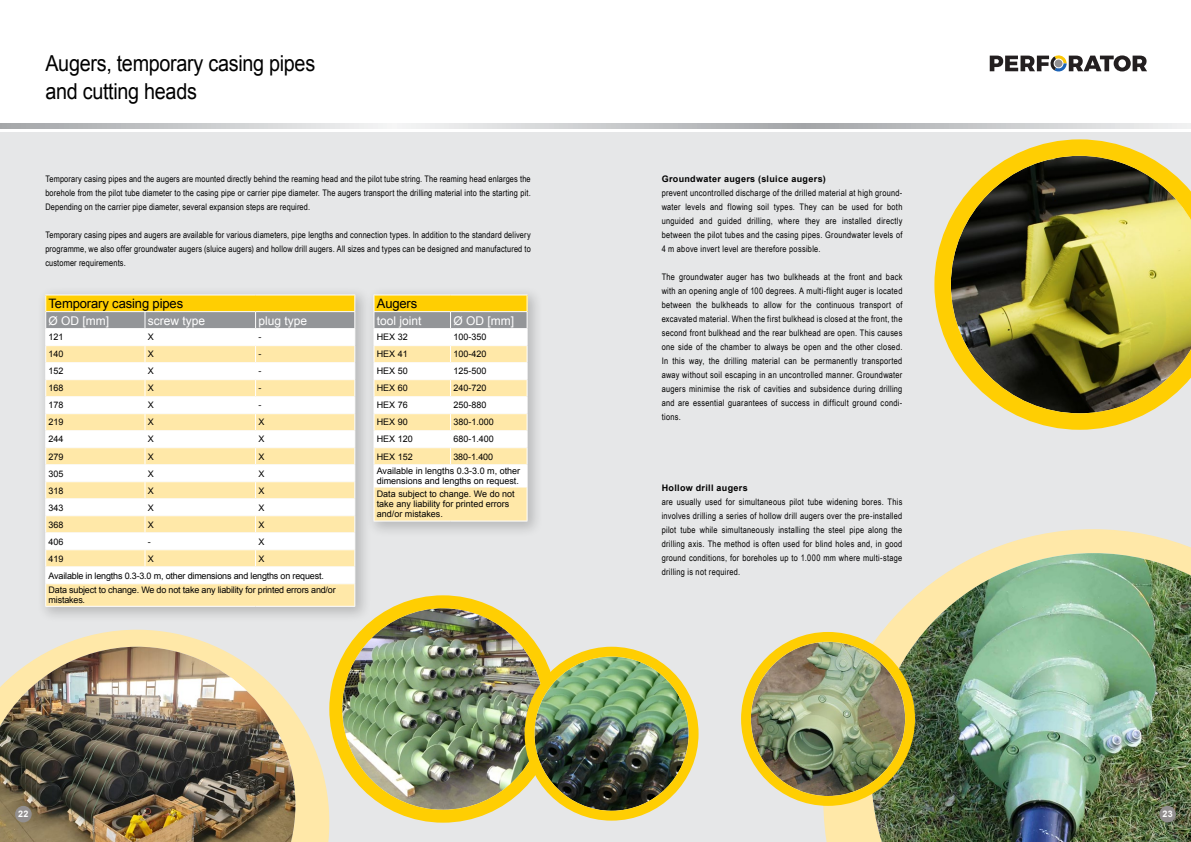
<style>
.page{position:relative;width:1191px;height:842px;background:#fff}
.page>*{position:absolute;margin:0;border:0;box-sizing:border-box;transform-origin:0 0}
.t1{font:22px/28px "Arial";letter-spacing:-.015em;color:#000;scale:.9 1}
.t2{font:13px "Arial";letter-spacing:-.01em;color:#000}
.t3{font:12px "Arial";color:#fff}
.t4{font:9px/14px "Arial Narrow";letter-spacing:.03em;color:#000;text-align:justify}
.t5{font:9px/14.7px "Arial";color:#000}
.t6{font:9px/17px "Arial";letter-spacing:-.02em;color:#000}
.t7{font:700 9px "Arial";letter-spacing:.035em;color:#000}
.t8{font:700 9px "Arial";color:#fff}
</style>
<div class="page">
<div style="left:0;top:132px;width:1191px;height:710px;background:#e6e7e8"></div>
<svg style="left:58px;top:630px;width:271px;height:212px"></svg>
<svg style="left:823px;top:529px;width:368px;height:313px"></svg>
<img style="left:0;top:647px;width:295px;height:195px">
<img style="left:871px;top:553px;width:320px;height:289px">
<div style="left:336px;top:602px;width:214px;height:214px;background:#ffce02;border-radius:50%"></div>
<img style="left:342px;top:608px;width:202px;height:202px;border-radius:101px">
<div style="left:329px;top:595px;width:227px;height:228px;border:13px solid #ffce02;border-radius:50%"></div>
<svg style="left:746px;top:637px;width:164px;height:164px;background:#fccd09"></svg>
<img style="left:751px;top:642px;width:154px;height:154px;border-radius:77px">
<div style="left:741px;top:632px;width:174px;height:174px;border:10px solid #ffce02;border-radius:50%"></div>
<svg style="left:529px;top:652px;width:164px;height:164px;background:#f8cc0b"></svg>
<img style="left:534px;top:657px;width:154px;height:154px;border-radius:77px">
<div style="left:524px;top:647px;width:174px;height:174px;border:10px solid #ffce02;border-radius:50%"></div>
<svg style="left:934px;top:139px;width:257px;height:291px"></svg>
<div style="left:37px;top:286px;width:335px;height:337px;background:#000;opacity:.2"></div>
<hr style="left:45px;top:606px;width:100px;height:1px;background:#fff">
<hr style="left:145px;top:606px;width:110px;height:1px;background:#fff">
<hr style="left:255px;top:606px;width:100px;height:1px;background:#fff">
<svg style="left:45px;top:295px;width:310px;height:311px;background:#f9edc7"></svg>
<div style="left:365px;top:286px;width:179px;height:252px;background:#000;opacity:.2"></div>
<hr style="left:373px;top:521px;width:77px;height:1px;background:#fff">
<hr style="left:450px;top:521px;width:77px;height:1px;background:#fff">
<svg style="left:373px;top:295px;width:155px;height:226px;background:#f7eac1"></svg>
<svg style="left:0;top:124px;width:1191px;height:5px;background:#caccce"></svg>
<div style="left:15px;top:806px;width:17px;height:16px;background:#928f8f;border-radius:50%"></div>
<div style="left:1159px;top:806px;width:16px;height:16px;background:#928f8f;border-radius:50%"></div>
<svg style="left:989px;top:55px;width:158px;height:17px"></svg>
<h1 class="t1" style="left:45px;top:49px;width:301px">Augers, temporary casing pipes and cutting heads</h1>
<p class="t4" style="left:45px;top:172px;width:487px">Temporary casing pipes and the augers are mounted directly behind the reaming head and the pilot tube string. The reaming head enlarges the borehole from the pilot tube diameter to the casing pipe or carrier pipe diameter. The augers transport the drilling material into the starting pit.<br>Depending on the carrier pipe diameter, several expansion steps are required.</p>
<p class="t4" style="left:45px;top:228px;width:487px">Temporary casing pipes and augers are available for various diameters, pipe lengths and connection types. In addition to the standard delivery programme, we also offer groundwater augers (sluice augers) and hollow drill augers. All sizes and types can be designed and manufactured to customer requirements.</p>
<h2 class="t2" style="left:49px;top:295px;width:136px">Temporary casing pipes</h2>
<h3 class="t3" style="left:49px;top:312px;width:62px">Ø OD [mm]</h3>
<h3 class="t3" style="left:148px;top:312px;width:59px">screw type</h3>
<h3 class="t3" style="left:258px;top:312px;width:50px">plug type</h3>
<p class="t5" style="left:49px;top:330px;width:17px">121</p>
<p class="t5" style="left:148px;top:330px;width:8px">X</p>
<p class="t5" style="left:258px;top:330px;width:4px">-</p>
<p class="t5" style="left:49px;top:347px;width:17px">140</p>
<p class="t5" style="left:148px;top:347px;width:8px">X</p>
<p class="t5" style="left:258px;top:347px;width:4px">-</p>
<p class="t5" style="left:49px;top:364px;width:17px">152</p>
<p class="t5" style="left:148px;top:364px;width:8px">X</p>
<p class="t5" style="left:258px;top:364px;width:4px">-</p>
<p class="t5" style="left:49px;top:381px;width:17px">168</p>
<p class="t5" style="left:148px;top:381px;width:8px">X</p>
<p class="t5" style="left:258px;top:381px;width:4px">-</p>
<p class="t5" style="left:49px;top:398px;width:17px">178</p>
<p class="t5" style="left:148px;top:398px;width:8px">X</p>
<p class="t5" style="left:258px;top:398px;width:4px">-</p>
<p class="t5" style="left:49px;top:415px;width:17px">219</p>
<p class="t5" style="left:148px;top:415px;width:8px">X</p>
<p class="t5" style="left:258px;top:415px;width:8px">X</p>
<p class="t5" style="left:49px;top:432px;width:17px">244</p>
<p class="t5" style="left:148px;top:432px;width:8px">X</p>
<p class="t5" style="left:258px;top:432px;width:8px">X</p>
<p class="t5" style="left:49px;top:449px;width:17px">279</p>
<p class="t5" style="left:148px;top:449px;width:8px">X</p>
<p class="t5" style="left:258px;top:449px;width:8px">X</p>
<p class="t5" style="left:49px;top:466px;width:16px">305</p>
<p class="t5" style="left:148px;top:466px;width:8px">X</p>
<p class="t5" style="left:258px;top:466px;width:8px">X</p>
<p class="t5" style="left:49px;top:483px;width:16px">318</p>
<p class="t5" style="left:148px;top:483px;width:8px">X</p>
<p class="t5" style="left:258px;top:483px;width:8px">X</p>
<p class="t5" style="left:49px;top:500px;width:16px">343</p>
<p class="t5" style="left:148px;top:500px;width:8px">X</p>
<p class="t5" style="left:258px;top:500px;width:8px">X</p>
<p class="t5" style="left:49px;top:517px;width:16px">368</p>
<p class="t5" style="left:148px;top:517px;width:8px">X</p>
<p class="t5" style="left:258px;top:517px;width:8px">X</p>
<p class="t5" style="left:49px;top:534px;width:16px">406</p>
<p class="t5" style="left:148px;top:534px;width:4px">-</p>
<p class="t5" style="left:258px;top:534px;width:8px">X</p>
<p class="t5" style="left:49px;top:551px;width:16px">419</p>
<p class="t5" style="left:148px;top:551px;width:8px">X</p>
<p class="t6" style="left:49px;top:550px;width:277px;text-indent:210px">X<br>Available in lengths 0.3-3.0 m, other dimensions and lengths on request.</p>
<p class="t6" style="left:49px;top:585px;width:289px;line-height:10px">Data subject to change. We do not take any liability for printed errors and/or mistakes.</p>
<h2 class="t2" style="left:377px;top:295px;width:42px">Augers</h2>
<h3 class="t3" style="left:377px;top:312px;width:46px">tool joint</h3>
<h3 class="t3" style="left:453px;top:312px;width:62px">Ø OD [mm]</h3>
<p class="t5" style="left:377px;top:330px;width:33px">HEX 32</p>
<p class="t5" style="left:453px;top:330px;width:35px">100-350</p>
<p class="t5" style="left:377px;top:347px;width:33px">HEX 41</p>
<p class="t5" style="left:453px;top:347px;width:35px">100-420</p>
<p class="t5" style="left:377px;top:364px;width:33px">HEX 50</p>
<p class="t5" style="left:453px;top:364px;width:35px">125-500</p>
<p class="t5" style="left:377px;top:381px;width:33px">HEX 60</p>
<p class="t5" style="left:453px;top:381px;width:35px">240-720</p>
<p class="t5" style="left:377px;top:398px;width:33px">HEX 76</p>
<p class="t5" style="left:453px;top:398px;width:35px">250-880</p>
<p class="t5" style="left:377px;top:415px;width:33px">HEX 90</p>
<p class="t5" style="left:453px;top:415px;width:42px">380-1.000</p>
<p class="t5" style="left:377px;top:432px;width:38px">HEX 120</p>
<p class="t5" style="left:453px;top:432px;width:42px">680-1.400</p>
<p class="t5" style="left:377px;top:449px;width:38px">HEX 152</p>
<p class="t5" style="left:377px;top:449px;width:145px;text-indent:77px">380-1.400<br>Available in lengths 0.3-3.0 m, other</p>
<p class="t5" style="left:377px;top:474px;width:144px;line-height:13.2px">dimensions and lengths on request.<br>Data subject to change. We do not</p>
<p class="t5" style="left:377px;top:499px;width:134px;line-height:10px">take any liability for printed errors and/or mistakes.</p>
<p class="t7" style="left:661px;top:173px;width:166px">Groundwater augers (sluice augers)</p>
<p class="t4" style="left:661px;top:186px;width:242px">prevent uncontrolled discharge of the drilled material at high ground&shy;water levels and flowing soil types. They can be used for both unguided and guided drilling, where they are installed directly between the pilot tubes and the casing pipes. Groundwater levels of 4 m above invert level are therefore possible.</p>
<p class="t4" style="left:661px;top:270px;width:242px">The groundwater auger has two bulkheads at the front and back with an opening angle of 100 degrees. A multi-flight auger is located between the bulkheads to allow for the continuous transport of excavated material. When the first bulkhead is closed at the front, the second front bulkhead and the rear bulkhead are open. This causes one side of the chamber to always be open and the other closed.<br>In this way, the drilling material can be permanently transported away without soil escaping in an uncontrolled manner. Groundwater augers minimise the risk of cavities and subsidence during drilling and are essential guarantees of success in difficult ground condi&shy;tions.</p>
<p class="t7" style="left:661px;top:482px;width:88px">Hollow drill augers</p>
<p class="t4" style="left:661px;top:495px;width:242px">are usually used for simultaneous pilot tube widening bores. This involves drilling a series of hollow drill augers over the pre-installed pilot tube while simultaneously installing the steel pipe along the drilling axis. The method is often used for blind holes and, in good ground conditions, for boreholes up to 1.000 mm where multi-stage drilling is not required.</p>
<p class="t8" style="left:18px;top:808px;width:12px">22</p>
<p class="t8" style="left:1162px;top:808px;width:12px">23</p>
</div>
